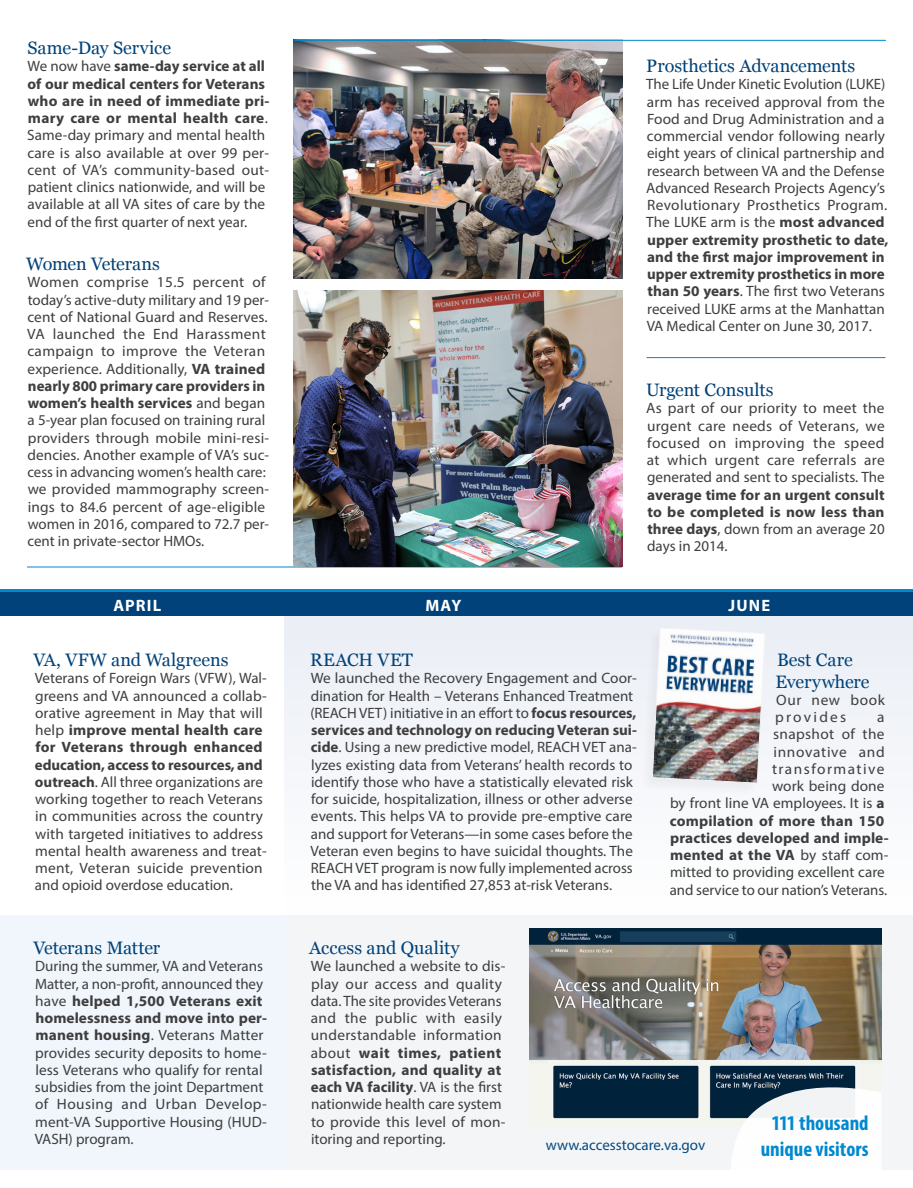
<style>
.page{position:relative;width:913px;height:1188px;background:#fff}
.page>*{position:absolute;margin:0;border:0;box-sizing:border-box;transform-origin:0 0}
.Statistic{font:700 condensed 21px/25.2px "Myriad Pro";color:#0089cf;text-align:center}
.Achievement_Title{font:18px/21.6px "Georgia";color:#004279}
.Timeline_Month{font:700 16.5px "Myriad Pro";letter-spacing:.075em;color:#fff}
.Body_Text{font:15px/17.2px "Myriad Pro";color:#3e3e3f}
.Body_Text-2{font:15px "Myriad Pro";color:#064c83}
.Body_Text-3{font:15px/17.2px "Myriad Pro";letter-spacing:.09em;color:#3e3e3f}
.s1{font-weight:700}
</style>
<div class="page">
<div style="left:285px;top:608px;width:628px;height:307px;background:#f5f7fa"></div>
<div style="left:285px;top:915px;width:628px;height:254px;background:#f3f5f7"></div>
<div style="left:0;top:915px;width:285px;height:254px;background:#f0f6fb"></div>
<div style="left:0;top:590px;width:913px;height:26px;background:#0089cf"></div>
<div style="left:0;top:592px;width:913px;height:24px;background:#004279"></div>
<div style="left:639px;top:627px;width:128px;height:171px;background:#f0f2f6"></div>
<img style="left:652px;top:629px;width:112px;height:154px">
<img style="left:294px;top:41px;width:328px;height:237px">
<hr style="left:294px;top:40px;width:592px;height:1px;background:#0089cf">
<hr style="left:27px;top:567px;width:595px;height:1px;background:#0089cf">
<hr style="left:646px;top:357px;width:239px;height:1px;background:#0089cf">
<img style="left:529px;top:929px;width:352px;height:190px">
<svg style="left:728px;top:1086px;width:153px;height:84px"></svg>
<img style="left:294px;top:290px;width:328px;height:277px">
<p class="Achievement_Title" style="left:28px;top:37px;width:145px">Same-Day Service</p>
<p class="Body_Text" style="left:27px;top:57px;width:244px">We now have <span class="s1">same-day service at all of our medical centers for Veterans who are in need of immediate pri&shy;mary care or mental health care</span>.<br>Same-day primary and mental health care is also available at over 99 per&shy;cent of VA’s community-based out&shy;patient clinics nationwide, and will be available at all VA sites of care by the end of the first quarter of next year.</p>
<p class="Achievement_Title" style="left:26px;top:253px;width:135px">Women Veterans</p>
<p class="Body_Text" style="left:27px;top:273px;width:243px">Women comprise 15.5 percent of today’s active-duty military and 19 per&shy;cent of National Guard and Reserves.<br>VA launched the End Harassment campaign to improve the Veteran experience. Additionally, <span class="s1">VA trained nearly 800 primary care providers in women’s health services</span> and began a 5-year plan focused on training rural providers through mobile mini-resi&shy;dencies. Another example of VA’s suc&shy;cess in advancing women’s health care: we provided mammography screen&shy;ings to 84.6 percent of age-eligible women in 2016, compared to 72.7 per&shy;cent in private-sector HMOs.</p>
<p class="Achievement_Title" style="left:646px;top:55px;width:210px">Prosthetics Advancements</p>
<p class="Body_Text" style="left:646px;top:75px;width:244px">The Life Under Kinetic Evolution (LUKE) arm has received approval from the Food and Drug Administration and a commercial vendor following nearly eight years of clinical partnership and research between VA and the Defense Advanced Research Projects Agency’s Revolutionary Prosthetics Program.<br>The LUKE arm is the <span class="s1">most advanced upper extremity prosthetic to date, and the first major improvement in upper extremity prosthetics in more than 50 years</span>. The first two Veterans received LUKE arms at the Manhattan VA Medical Center on June 30, 2017.</p>
<p class="Achievement_Title" style="left:646px;top:379px;width:129px">Urgent Consults</p>
<p class="Body_Text" style="left:646px;top:399px;width:240px;text-align:justify">As part of our priority to meet the urgent care needs of Veterans, we focused on improving the speed at which urgent care referrals are generated and sent to specialists. The <span class="s1">average time for an urgent consult to be completed is now less than three days</span>, down from an average 20 days in 2014.</p>
<p class="Timeline_Month" style="left:113px;top:595px;width:49px">APRIL</p>
<p class="Timeline_Month" style="left:425px;top:595px;width:37px">MAY</p>
<p class="Timeline_Month" style="left:728px;top:595px;width:43px">JUNE</p>
<p class="Achievement_Title" style="left:34px;top:649px;width:196px">VA, VFW and Walgreens</p>
<p class="Body_Text" style="left:35px;top:669px;width:233px">Veterans of Foreign Wars (VFW), Wal&shy;greens and VA announced a collab&shy;orative agreement in May that will help <span class="s1">improve mental health care for Veterans through enhanced education, access to resources, and outreach</span>. All three organizations are working together to reach Veterans in communities across the country with targeted initiatives to address mental health awareness and treat&shy;ment, Veteran suicide prevention and opioid overdose education.</p>
<p class="Achievement_Title" style="left:34px;top:937px;width:128px">Veterans Matter</p>
<p class="Body_Text" style="left:35px;top:957px;width:234px">During the summer, VA and Veterans<br>Matter, a non-profit, announced they have <span class="s1">helped 1,500 Veterans exit homelessness and move into per&shy;manent housing</span>. Veterans Matter provides security deposits to home&shy;less Veterans who qualify for rental subsidies from the joint Department of Housing and Urban Develop&shy;ment-VA Supportive Housing (HUD-<br>VASH) program.</p>
<p class="Achievement_Title" style="left:310px;top:649px;width:104px">REACH VET</p>
<p class="Body_Text" style="left:310px;top:669px;width:328px">We launched the Recovery Engagement and Coor&shy;dination for Health – Veterans Enhanced Treatment (REACH VET) initiative in an effort to <span class="s1">focus resources, services and technology on reducing Veteran sui&shy;cide</span>. Using a new predictive model, REACH VET ana&shy;lyzes existing data from Veterans’ health records to identify those who have a statistically elevated risk for suicide, hospitalization, illness or other adverse events. This helps VA to provide pre-emptive care and support for Veterans—in some cases before the Veteran even begins to have suicidal thoughts. The REACH VET program is now fully implemented across the VA and has identified 27,853 at-risk Veterans.</p>
<p class="Achievement_Title" style="left:775px;top:649px;width:96px">Best Care<br>Everywhere</p>
<p class="Body_Text-3" style="left:775px;top:691px;width:111px">Our new book provides</p>
<p class="Body_Text" style="left:669px;top:708px;width:220px;text-align:right">a<br>snapshot of the<br>innovative and transformative<br>work being done<br>by front line VA employees. It is <span class="s1">a compilation of more than 150 practices developed and imple&shy;mented at the VA</span> by staff com&shy;mitted to providing excellent care and service to our nation’s Veterans.</p>
<p class="Achievement_Title" style="left:309px;top:937px;width:152px">Access and Quality</p>
<p class="Body_Text" style="left:311px;top:957px;width:196px">We launched a website to dis&shy;play our access and quality data. The site provides Veterans and the public with easily understandable information about <span class="s1">wait times, patient satisfaction, and quality at each VA facility</span>. VA is the first nationwide health care system to provide this level of mon&shy;itoring and reporting.</p>
<p class="Body_Text-2" style="left:546px;top:1136px;width:161px">www.accesstocare.va.gov</p>
<p class="Statistic" style="left:760px;top:1110px;width:109px">111 thousand unique visitors</p>
</div>
